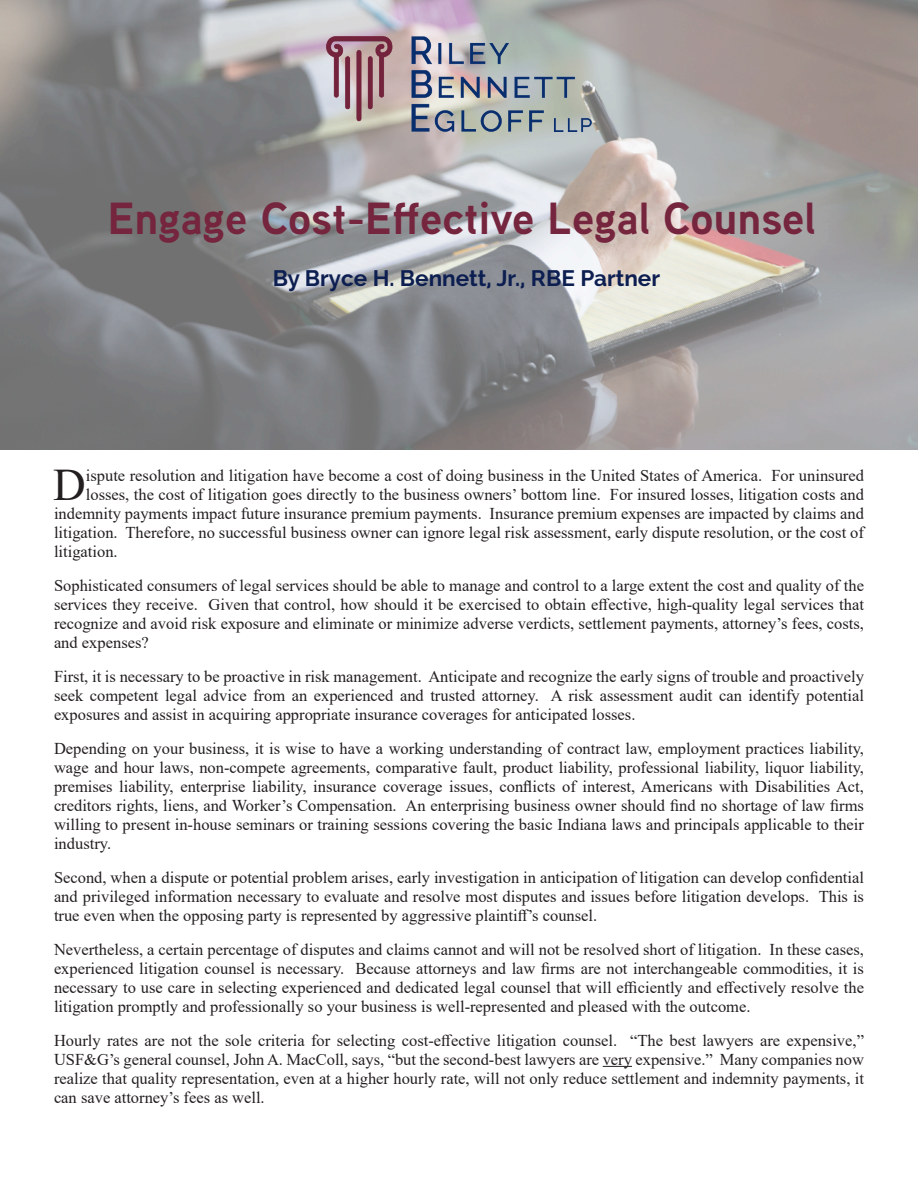
<style>
.page{position:relative;width:918px;height:1188px;background:#fff}
.page>*{position:absolute;margin:0;border:0;box-sizing:border-box;transform-origin:0 0}
.t1{font:45.15px "Times New Roman";color:#231f20}
.t2{font:700 45px "Aaux Next";color:#75253d}
.t3{font:700 22.5px "Raleway";color:#0d1f51}
.t4{font:16.5px/18.9px "Times New Roman";color:#231f20;text-align:justify}
</style>
<div class="page">
<img style="left:0;top:0;width:918px;height:450px">
<img style="left:327px;top:37px;width:264px;height:94px">
<svg style="left:603px;top:1066px;width:29px;height:1px"></svg>
<p class="t2" style="left:108px;top:186px;width:710px">Engage Cost-Effective Legal Counsel</p>
<p class="t3" style="left:273px;top:265px;width:389px">By Bryce H. Bennett, Jr., RBE Partner</p>
<p class="t1" style="left:53px;top:453px;width:34px">D</p>
<p class="t4" style="left:86px;top:466px;width:780px">ispute resolution and litigation have become a cost of doing business in the United States of America. For uninsured</p>
<p class="t4" style="left:86px;top:485px;width:780px">losses, the cost of litigation goes directly to the business owners’ bottom line. For insured losses, litigation costs and</p>
<p class="t4" style="left:54px;top:504px;width:812px">indemnity payments impact future insurance premium payments. Insurance premium expenses are impacted by claims and</p>
<p class="t4" style="left:54px;top:523px;width:811px">litigation. Therefore, no successful business owner can ignore legal risk assessment, early dispute resolution, or the cost of</p>
<p class="t4" style="left:54px;top:542px;width:65px">litigation.</p>
<p class="t4" style="left:54px;top:576px;width:812px">Sophisticated consumers of legal services should be able to manage and control to a large extent the cost and quality of the services they receive. Given that control, how should it be exercised to obtain effective, high-quality legal services that recognize and avoid risk exposure and eliminate or minimize adverse verdicts, settlement payments, attorney’s fees, costs, and expenses?</p>
<p class="t4" style="left:54px;top:667px;width:812px">First, it is necessary to be proactive in risk management. Anticipate and recognize the early signs of trouble and proactively seek competent legal advice from an experienced and trusted attorney. A risk assessment audit can identify potential exposures and assist in acquiring appropriate insurance coverages for anticipated losses.</p>
<p class="t4" style="left:54px;top:738px;width:812px">Depending on your business, it is wise to have a working understanding of contract law, employment practices liability, wage and hour laws, non-compete agreements, comparative fault, product liability, professional liability, liquor liability, premises liability, enterprise liability, insurance coverage issues, conflicts of interest, Americans with Disabilities Act, creditors rights, liens, and Worker’s Compensation. An enterprising business owner should find no shortage of law firms willing to present in-house seminars or training sessions covering the basic Indiana laws and principals applicable to their industry.</p>
<p class="t4" style="left:54px;top:867px;width:812px">Second, when a dispute or potential problem arises, early investigation in anticipation of litigation can develop confidential and privileged information necessary to evaluate and resolve most disputes and issues before litigation develops. This is true even when the opposing party is represented by aggressive plaintiff’s counsel.</p>
<p class="t4" style="left:54px;top:939px;width:812px">Nevertheless, a certain percentage of disputes and claims cannot and will not be resolved short of litigation. In these cases, experienced litigation counsel is necessary. Because attorneys and law firms are not interchangeable commodities, it is necessary to use care in selecting experienced and dedicated legal counsel that will efficiently and effectively resolve the litigation promptly and professionally so your business is well-represented and pleased with the outcome.</p>
<p class="t4" style="left:54px;top:1030px;width:812px">Hourly rates are not the sole criteria for selecting cost-effective litigation counsel. “The best lawyers are expensive,” USF&amp;G’s general counsel, John A. MacColl, says, “but the second-best lawyers are very expensive.” Many companies now realize that quality representation, even at a higher hourly rate, will not only reduce settlement and indemnity payments, it can save attorney’s fees as well.</p>
</div>
